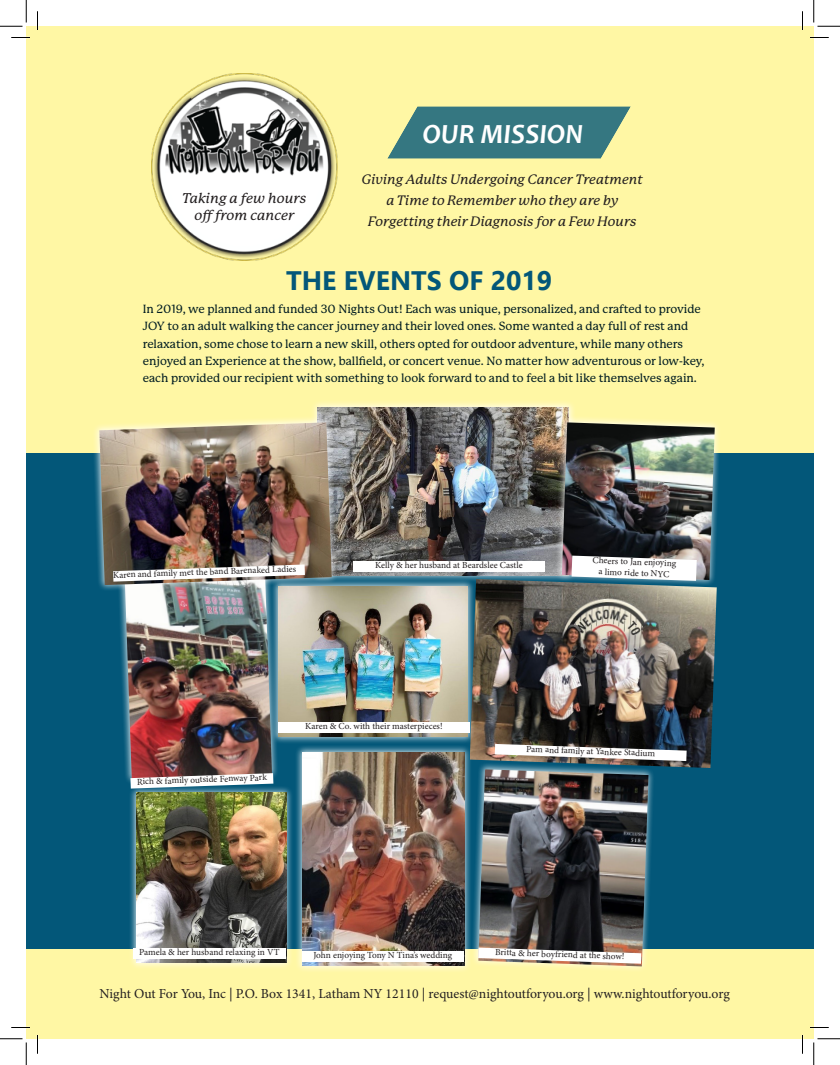
<style>
.page{position:relative;width:840px;height:1065px;background:#fff}
.page>*{position:absolute;margin:0;border:0;box-sizing:border-box;transform-origin:0 0}
.t1{font:italic 700 27.88px "Candara";color:#fff}
.Headline{font:700 26.75px "Ebrima";color:#035779}
.t2{font:13.75px "Minion Pro";letter-spacing:-.005em;color:#231f20}
.t3{font:italic 500 13.75px/16.6px "P22 Mackinac Pro";color:#231f20;text-align:center}
.t4{font:italic 500 13.38px/20.9px "P22 Mackinac Pro";color:#231f20;text-align:center}
.body_text_white{font:500 11.62px/17.5px "P Mackinac Pro";color:#041f23}
.t5{font:9.25px "Minion Pro";letter-spacing:-.005em;color:#231f20}
</style>
<div class="page">
<div style="left:26px;top:26px;width:788px;height:1013px;background:#fff7a4"></div>
<div style="left:26px;top:454px;width:788px;height:495px;background:#035779"></div>
<div style="left:310px;top:400px;width:267px;height:183px;background:#fff;opacity:.75"></div>
<img style="left:318px;top:408px;width:251px;height:167px">
<div style="left:353px;top:561px;width:192px;height:10px;background:#fff"></div>
<img style="left:470px;top:579px;width:247px;height:189px">
<svg style="left:495px;top:744px;width:192px;height:17px;background:#bbb7b5"></svg>
<div style="left:271px;top:579px;width:204px;height:165px;background:#fff;opacity:.75"></div>
<img style="left:280px;top:586px;width:188px;height:151px">
<div style="left:278px;top:723px;width:192px;height:10px;background:#fff"></div>
<svg style="left:119px;top:593px;width:161px;height:191px"></svg>
<img style="left:124px;top:593px;width:148px;height:186px">
<svg style="left:130px;top:773px;width:143px;height:12px;background:#ddd1d1"></svg>
<img style="left:554px;top:415px;width:169px;height:173px">
<svg style="left:92px;top:415px;width:248px;height:178px"></svg>
<img style="left:99px;top:422px;width:233px;height:163px">
<img style="left:113px;top:564px;width:192px;height:18px">
<div style="left:129px;top:785px;width:165px;height:186px;background:#fff;opacity:.75"></div>
<img style="left:136px;top:793px;width:150px;height:170px">
<div style="left:133px;top:948px;width:153px;height:10px;background:#fff"></div>
<div style="left:295px;top:745px;width:177px;height:229px;background:#fff;opacity:.75"></div>
<img style="left:302px;top:753px;width:162px;height:213px">
<div style="left:302px;top:952px;width:162px;height:10px;background:#fff"></div>
<svg style="left:471px;top:762px;width:185px;height:212px"></svg>
<img style="left:478px;top:769px;width:171px;height:197px">
<svg style="left:478px;top:948px;width:163px;height:16px;background:#d6cdc5"></svg>
<img style="left:151px;top:74px;width:187px;height:186px">
<svg style="left:387px;top:106px;width:244px;height:53px;background:#528986"></svg>
<svg style="left:11px;top:37px;width:19px;height:1px"></svg>
<svg style="left:810px;top:37px;width:19px;height:1px"></svg>
<svg style="left:11px;top:1027px;width:19px;height:1px"></svg>
<svg style="left:810px;top:1027px;width:19px;height:1px"></svg>
<svg style="left:37px;top:11px;width:1px;height:19px"></svg>
<svg style="left:37px;top:1035px;width:1px;height:19px"></svg>
<svg style="left:802px;top:11px;width:1px;height:19px"></svg>
<svg style="left:802px;top:1035px;width:1px;height:19px"></svg>
<svg style="left:0;top:0;width:27px;height:27px"></svg>
<svg style="left:0;top:1039px;width:27px;height:26px"></svg>
<svg style="left:814px;top:0;width:26px;height:27px"></svg>
<svg style="left:814px;top:1039px;width:26px;height:26px"></svg>
<p class="t3" style="left:183px;top:190px;width:125px">Taking a few hours off from cancer</p>
<p class="t1" style="left:423px;top:116px;width:162px">OUR MISSION</p>
<p class="t4" style="left:362px;top:169px;width:283px">Giving Adults Undergoing Cancer Treatment</p>
<p class="t4" style="left:368px;top:190px;width:270px">a Time to Remember who they are by<br>Forgetting their Diagnosis for a Few Hours</p>
<p class="Headline" style="left:286px;top:259px;width:268px">THE EVENTS OF 2019</p>
<p class="body_text_white" style="left:143px;top:300px;width:563px">In 2019, we planned and funded 30 Nights Out! Each was unique, personalized, and crafted to provide JOY to an adult walking the cancer journey and their loved ones. Some wanted a day full of rest and relaxation, some chose to learn a new skill, others opted for outdoor adventure, while many others enjoyed an Experience at the show, ballfield, or concert venue. No matter how adventurous or low-key, each provided our recipient with something to look forward to and to feel a bit like themselves again.</p>
<p class="t5" style="left:113px;top:569px;width:185px;rotate:-2deg">Karen and family met the band Barenaked Ladies</p>
<p class="t5" style="left:375px;top:559px;width:149px">Kelly &amp; her husband at Beardslee Castle</p>
<p class="t5" style="left:593px;top:554px;width:85px;rotate:2deg">Cheers to Jan enjoying</p>
<p class="t5" style="left:599px;top:565px;width:72px;rotate:2deg">a limo ride to NYC</p>
<p class="t5" style="left:137px;top:776px;width:132px;rotate:-2deg">Rich &amp; family outside Fenway Park</p>
<p class="t5" style="left:305px;top:720px;width:139px">Karen &amp; Co. with their masterpieces!</p>
<p class="t5" style="left:527px;top:743px;width:130px;rotate:2deg">Pam and family at Yankee Stadium</p>
<p class="t5" style="left:139px;top:945px;width:142px">Pamela &amp; her husband relaxing in VT</p>
<p class="t5" style="left:313px;top:949px;width:140px">John enjoying Tony N Tina’s wedding</p>
<p class="t5" style="left:495px;top:946px;width:131px;rotate:2deg">Britta &amp; her boyfriend at the show!</p>
<p class="t2" style="left:100px;top:985px;width:632px">Night Out For You, Inc | P.O. Box 1341, Latham NY 12110 | request@nightoutforyou.org | www.nightoutforyou.org</p>
</div>
